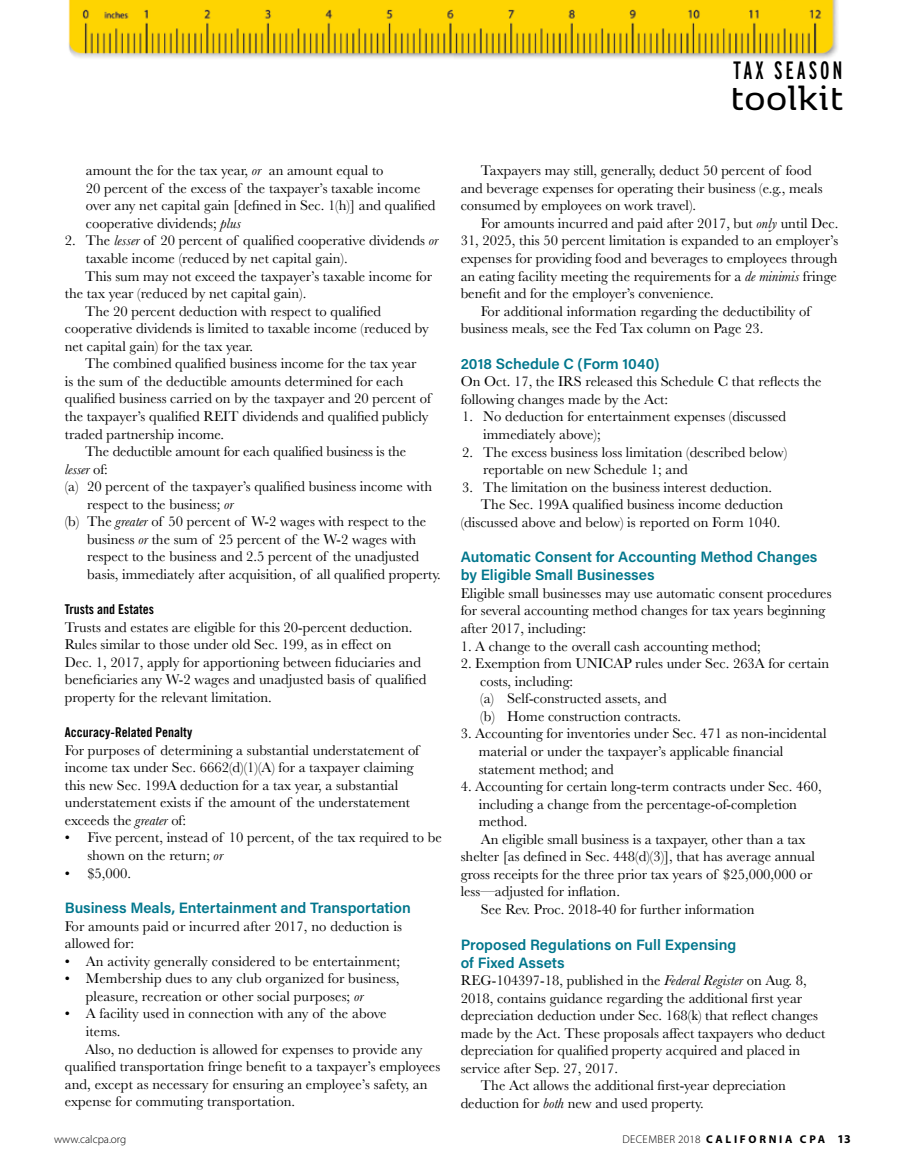
<style>
.page{position:relative;width:905px;height:1175px;background:#fff}
.page>*{position:absolute;margin:0;border:0;box-sizing:border-box;transform-origin:0 0}
.t1{font:600 38.4px "Kobenhavn";letter-spacing:.02em;color:#000}
.t2{font:25.05px "Interstate Compressed";letter-spacing:.115em;color:#000}
.t3{font:600 15px/18px "Acumin Pro";color:#00768c}
.t4{font:14.7px/17.5px "Baskerville";color:#000}
.t5{font:italic 14.7px "Baskerville";letter-spacing:-.01em;color:#000}
.t6{font:13.5px "Trade Gothic Bold Cond Twenty";color:#000}
.t7{font:700 11.25px "Myriad Pro";letter-spacing:.24em;color:#000}
.t8{font:300 11.25px "Myriad Pro";color:#000}
.s1{font-style:italic}
.s2{font-style:normal}
.s3{font-weight:300}
.s4{font-size:12px}
</style>
<div class="page">
<img style="left:68px;top:0;width:770px;height:59px">
<h2 class="t2" style="left:733px;top:56px;width:111px">TAX SEASON</h2>
<h1 class="t1" style="left:730px;top:71px;width:114px">toolkit</h1>
<p class="t4" style="left:86px;top:162px;width:351px">amount the for the tax year, <span class="s1">or</span> an amount equal to<br>20 percent of the excess of the taxpayer’s taxable income over any net capital gain [defined in Sec. 1(h)] and qualified cooperative dividends; <span class="s1">plus</span></p>
<p class="t4" style="left:65px;top:232px;width:375px">2. The <span class="s1">lesser</span> of 20 percent of qualified cooperative dividends <span class="s1">or</span></p>
<p class="t4" style="left:86px;top:250px;width:263px">taxable income (reduced by net capital gain).</p>
<p class="t4" style="left:85px;top:267px;width:348px">This sum may not exceed the taxpayer’s taxable income for</p>
<p class="t4" style="left:65px;top:285px;width:243px">the tax year (reduced by net capital gain).</p>
<p class="t4" style="left:85px;top:302px;width:297px">The 20 percent deduction with respect to qualified</p>
<p class="t4" style="left:65px;top:320px;width:365px">cooperative dividends is limited to taxable income (reduced by</p>
<p class="t4" style="left:65px;top:337px;width:190px">net capital gain) for the tax year.</p>
<p class="t4" style="left:85px;top:355px;width:333px">The combined qualified business income for the tax year</p>
<p class="t4" style="left:65px;top:372px;width:340px">is the sum of the deductible amounts determined for each</p>
<p class="t4" style="left:65px;top:390px;width:368px">qualified business carried on by the taxpayer and 20 percent of</p>
<p class="t4" style="left:65px;top:408px;width:365px">the taxpayer’s qualified REIT dividends and qualified publicly</p>
<p class="t4" style="left:65px;top:425px;width:161px">traded partnership income.</p>
<p class="t4" style="left:85px;top:443px;width:322px">The deductible amount for each qualified business is the</p>
<p class="t5" style="left:65px;top:459px;width:45px">lesser <span class="s2">of:</span></p>
<p class="t4" style="left:65px;top:478px;width:369px">(a) 20 percent of the taxpayer’s qualified business income with</p>
<p class="t4" style="left:87px;top:495px;width:148px">respect to the business; <span class="s1">or</span></p>
<p class="t4" style="left:65px;top:513px;width:363px">(b) The <span class="s1">greater</span> of 50 percent of W-2 wages with respect to the</p>
<p class="t4" style="left:87px;top:530px;width:330px">business <span class="s1">or</span> the sum of 25 percent of the W-2 wages with</p>
<p class="t4" style="left:87px;top:548px;width:333px">respect to the business and 2.5 percent of the unadjusted</p>
<p class="t4" style="left:87px;top:565px;width:355px">basis, immediately after acquisition, of all qualified property.</p>
<p class="t6" style="left:65px;top:601px;width:91px">Trusts and Estates</p>
<p class="t4" style="left:65px;top:618px;width:363px">Trusts and estates are eligible for this 20-percent deduction.<br>Rules similar to those under old Sec. 199, as in effect on<br>Dec. 1, 2017, apply for apportioning between fiduciaries and beneficiaries any W-2 wages and unadjusted basis of qualified property for the relevant limitation.</p>
<p class="t6" style="left:65px;top:724px;width:129px">Accuracy-Related Penalty</p>
<p class="t4" style="left:65px;top:741px;width:356px">For purposes of determining a substantial understatement of income tax under Sec. 6662(d)(1)(A) for a taxpayer claiming this new Sec. 199A deduction for a tax year, a substantial understatement exists if the amount of the understatement exceeds the <span class="s1">greater</span> of:</p>
<p class="t4" style="left:87px;top:829px;width:356px;text-indent:-22px">• Five percent, instead of 10 percent, of the tax required to be shown on the return; <span class="s1">or</span></p>
<p class="t4" style="left:65px;top:864px;width:68px">• $5,000.</p>
<p class="t3" style="left:65px;top:898px;width:347px">Business Meals, Entertainment and Transportation</p>
<p class="t4" style="left:65px;top:917px;width:338px">For amounts paid or incurred after 2017, no deduction is allowed for:</p>
<p class="t4" style="left:65px;top:952px;width:337px">• An activity generally considered to be entertainment;</p>
<p class="t4" style="left:86px;top:970px;width:315px;text-indent:-21px">• Membership dues to any club organized for business, pleasure, recreation or other social purposes; <span class="s1">or</span></p>
<p class="t4" style="left:65px;top:1005px;width:323px">• A facility used in connection with any of the above</p>
<p class="t4" style="left:86px;top:1022px;width:36px">items.</p>
<p class="t4" style="left:85px;top:1040px;width:339px">Also, no deduction is allowed for expenses to provide any</p>
<p class="t4" style="left:65px;top:1057px;width:377px">qualified transportation fringe benefit to a taxpayer’s employees</p>
<p class="t4" style="left:65px;top:1075px;width:364px">and, except as necessary for ensuring an employee’s safety, an</p>
<p class="t4" style="left:65px;top:1092px;width:232px">expense for commuting transportation.</p>
<p class="t4" style="left:460px;top:162px;width:363px;text-indent:20px">Taxpayers may still, generally, deduct 50 percent of food and beverage expenses for operating their business (e.g., meals consumed by employees on work travel).</p>
<p class="t4" style="left:481px;top:214px;width:359px">For amounts incurred and paid after 2017, but <span class="s1">only</span> until Dec.</p>
<p class="t4" style="left:460px;top:232px;width:379px">31, 2025, this 50 percent limitation is expanded to an employer’s</p>
<p class="t4" style="left:460px;top:250px;width:378px">expenses for providing food and beverages to employees through</p>
<p class="t4" style="left:460px;top:267px;width:378px">an eating facility meeting the requirements for a <span class="s1">de minimis</span> fringe</p>
<p class="t4" style="left:460px;top:285px;width:254px">benefit and for the employer’s convenience.</p>
<p class="t4" style="left:481px;top:302px;width:331px">For additional information regarding the deductibility of</p>
<p class="t4" style="left:460px;top:320px;width:304px">business meals, see the Fed Tax column on Page 23.</p>
<p class="t3" style="left:460px;top:354px;width:200px">2018 Schedule C (Form 1040)</p>
<p class="t4" style="left:460px;top:373px;width:362px">On Oct. 17, the IRS released this Schedule C that reflects the following changes made by the Act:</p>
<p class="t4" style="left:483px;top:408px;width:304px;text-indent:-21px">1. No deduction for entertainment expenses (discussed immediately above);</p>
<p class="t4" style="left:483px;top:443px;width:305px;text-indent:-21px">2. The excess business loss limitation (described below) reportable on new Schedule 1; and</p>
<p class="t4" style="left:462px;top:478px;width:311px">3. The limitation on the business interest deduction.</p>
<p class="t4" style="left:481px;top:496px;width:304px">The Sec. 199A qualified business income deduction</p>
<p class="t4" style="left:460px;top:513px;width:321px">(discussed above and below) is reported on Form 1040.</p>
<p class="t3" style="left:460px;top:547px;width:358px">Automatic Consent for Accounting Method Changes by Eligible Small Businesses</p>
<p class="t4" style="left:460px;top:584px;width:372px">Eligible small businesses may use automatic consent procedures for several accounting method changes for tax years beginning after 2017, including:</p>
<p class="t4" style="left:460px;top:637px;width:301px">1. A change to the overall cash accounting method;</p>
<p class="t4" style="left:480px;top:655px;width:350px;text-indent:-19px">2. Exemption from UNICAP rules under Sec. 263A for certain costs, including:<br>(a) Self-constructed assets, and<br>(b) Home construction contracts.</p>
<p class="t4" style="left:478px;top:725px;width:349px;text-indent:-18px">3. Accounting for inventories under Sec. 471 as non-incidental material or under the taxpayer’s applicable financial statement method; and</p>
<p class="t4" style="left:460px;top:777px;width:362px">4. Accounting for certain long-term contracts under Sec. 460,</p>
<p class="t4" style="left:478px;top:795px;width:320px">including a change from the percentage-of-completion</p>
<p class="t4" style="left:478px;top:813px;width:50px">method.</p>
<p class="t4" style="left:481px;top:830px;width:326px">An eligible small business is a taxpayer, other than a tax</p>
<p class="t4" style="left:460px;top:848px;width:356px">shelter [as defined in Sec. 448(d)(3)], that has average annual</p>
<p class="t4" style="left:460px;top:865px;width:353px">gross receipts for the three prior tax years of $25,000,000 or</p>
<p class="t4" style="left:460px;top:883px;width:161px">less—adjusted for inflation.</p>
<p class="t4" style="left:481px;top:900px;width:275px">See Rev. Proc. 2018-40 for further information</p>
<p class="t3" style="left:460px;top:934px;width:277px">Proposed Regulations on Full Expensing of Fixed Assets</p>
<p class="t4" style="left:460px;top:971px;width:347px">REG-104397-18, published in the <span class="s1">Federal Register</span> on Aug. 8,</p>
<p class="t4" style="left:460px;top:989px;width:343px">2018, contains guidance regarding the additional first year</p>
<p class="t4" style="left:460px;top:1006px;width:359px">depreciation deduction under Sec. 168(k) that reflect changes</p>
<p class="t4" style="left:460px;top:1024px;width:366px">made by the Act. These proposals affect taxpayers who deduct</p>
<p class="t4" style="left:460px;top:1042px;width:341px">depreciation for qualified property acquired and placed in</p>
<p class="t4" style="left:460px;top:1059px;width:159px">service after Sep. 27, 2017.</p>
<p class="t4" style="left:481px;top:1077px;width:306px">The Act allows the additional first-year depreciation</p>
<p class="t4" style="left:460px;top:1094px;width:244px">deduction for <span class="s1">both</span> new and used property.</p>
<p class="t8" style="left:54px;top:1132px;width:74px">www.calcpa.org</p>
<p class="t7" style="left:622px;top:1131px;width:230px"><span class="s3">DECEMBER 2018</span> CALIFORNIA CPA <span class="s4">13</span></p>
</div>
